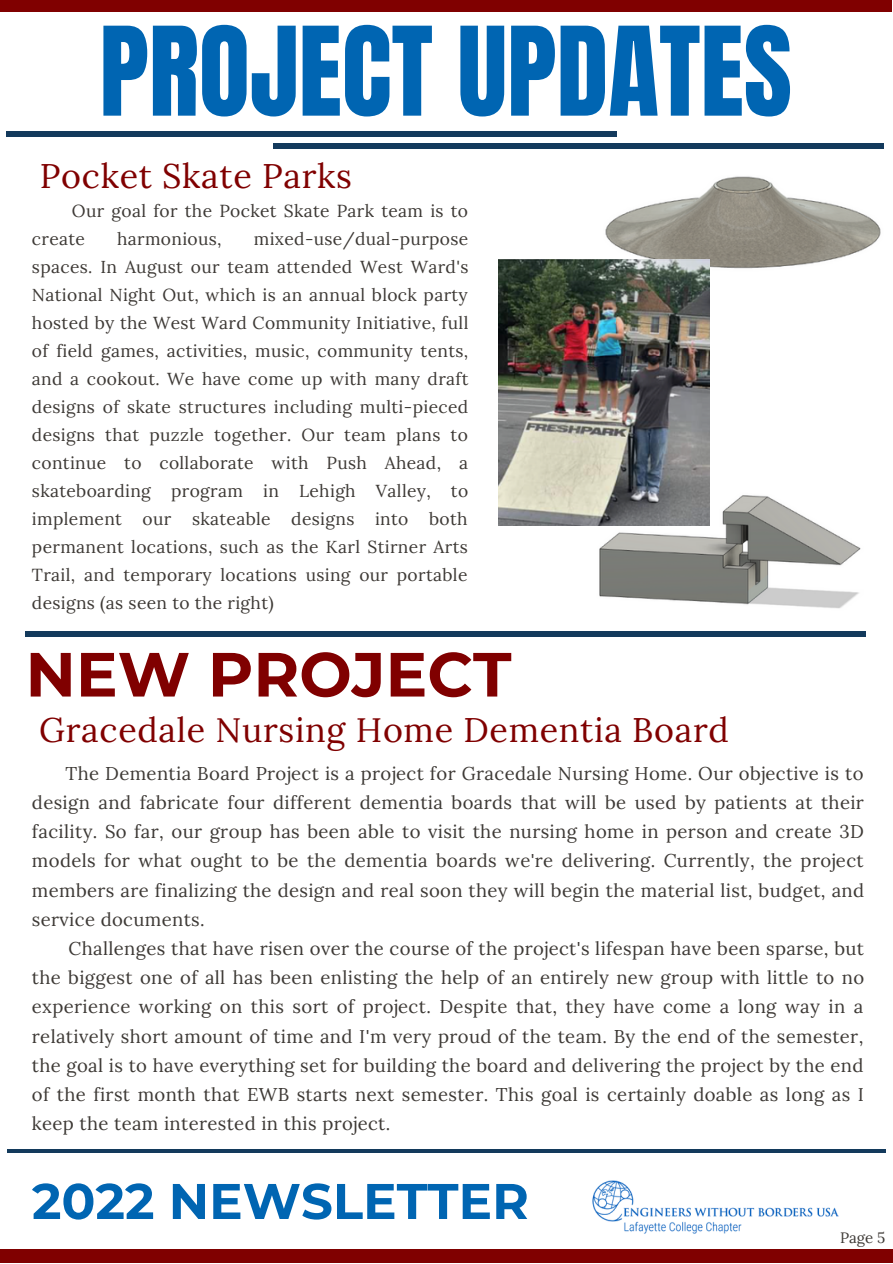
<style>
.page{position:relative;width:893px;height:1264px;background:#fff}
.page>*{position:absolute;margin:0;border:0;box-sizing:border-box;transform-origin:0 0}
.t1{font:104.7px "Anton";color:#0065b2}
.t2{font:700 62.25px "Montserrat";color:#800000}
.t3{font:700 49.95px "Montserrat";color:#0065b2}
.t4{font:34.05px "Lora";letter-spacing:.02em;color:#800000}
.t5{font:18.45px/29.2px "Lora";letter-spacing:.02em;color:#3d3935;text-align:justify}
.t6{font:17.4px/27.9px "Lora";letter-spacing:.02em;color:#3d3935}
.t7{font:15px "Lora";color:#3d3935}
</style>
<div class="page">
<div style="left:7px;top:131px;width:610px;height:5px;background:#133a5c"></div>
<hr style="left:7px;top:1149px;width:878px;height:4px;background:#133a5c">
<img style="left:592px;top:1180px;width:247px;height:54px">
<div style="left:273px;top:143px;width:611px;height:6px;background:#133a5c"></div>
<img style="left:605px;top:176px;width:276px;height:102px">
<img style="left:599px;top:488px;width:262px;height:121px">
<img style="left:498px;top:259px;width:211px;height:267px">
<div style="left:26px;top:631px;width:839px;height:6px;background:#133a5c"></div>
<div style="left:0;top:0;width:891px;height:11px;background:#800000"></div>
<div style="left:0;top:1249px;width:892px;height:13px;background:#800000"></div>
<h1 class="t1" style="left:99px;top:-4px;width:694px">PROJECT UPDATES</h1>
<h3 class="t4" style="left:40px;top:154px;width:313px">Pocket Skate Parks</h3>
<p class="t6" style="left:32px;top:197px;width:437px;text-indent:40px">Our goal for the Pocket Skate Park team is to create</p>
<p class="t6" style="left:32px;top:225px;width:438px;text-align:justify;text-indent:222px">mixed-use/dual-purpose spaces. In August our team attended West Ward's National Night Out, which is an annual block party hosted by the West Ward Community Initiative, full of field games, activities, music, community tents, and a cookout. We have come up with many draft designs of skate structures including multi-pieced designs that puzzle together. Our team plans to continue to collaborate with Push Ahead, a skateboarding program in Lehigh Valley, to implement our skateable designs into both permanent locations, such as the Karl Stirner Arts Trail, and temporary locations using our portable designs (as seen to the right)</p>
<p class="t6" style="left:117px;top:225px;width:106px">harmonious,</p>
<h2 class="t2" style="left:26px;top:636px;width:487px">NEW PROJECT</h2>
<h3 class="t4" style="left:39px;top:708px;width:691px">Gracedale Nursing Home Dementia Board</h3>
<p class="t5" style="left:32px;top:758px;width:833px;text-indent:34px">The Dementia Board Project is a project for Gracedale Nursing Home. Our objective is to design and fabricate four different dementia boards that will be used by patients at their facility. So far, our group has been able to visit the nursing home in person and create 3D models for what ought to be the dementia boards we're delivering. Currently, the project members are finalizing the design and real soon they will begin the material list, budget, and service documents.</p>
<p class="t5" style="left:32px;top:933px;width:833px;text-indent:37px">Challenges that have risen over the course of the project's lifespan have been sparse, but the biggest one of all has been enlisting the help of an entirely new group with little to no experience working on this sort of project. Despite that, they have come a long way in a relatively short amount of time and I'm very proud of the team. By the end of the semester, the goal is to have everything set for building the board and delivering the project by the end of the first month that EWB starts next semester. This goal is certainly doable as long as I keep the team interested in this project.</p>
<h3 class="t3" style="left:32px;top:1170px;width:498px">2022 NEWSLETTER</h3>
<p class="t7" style="left:840px;top:1227px;width:47px">Page 5</p>
</div>
